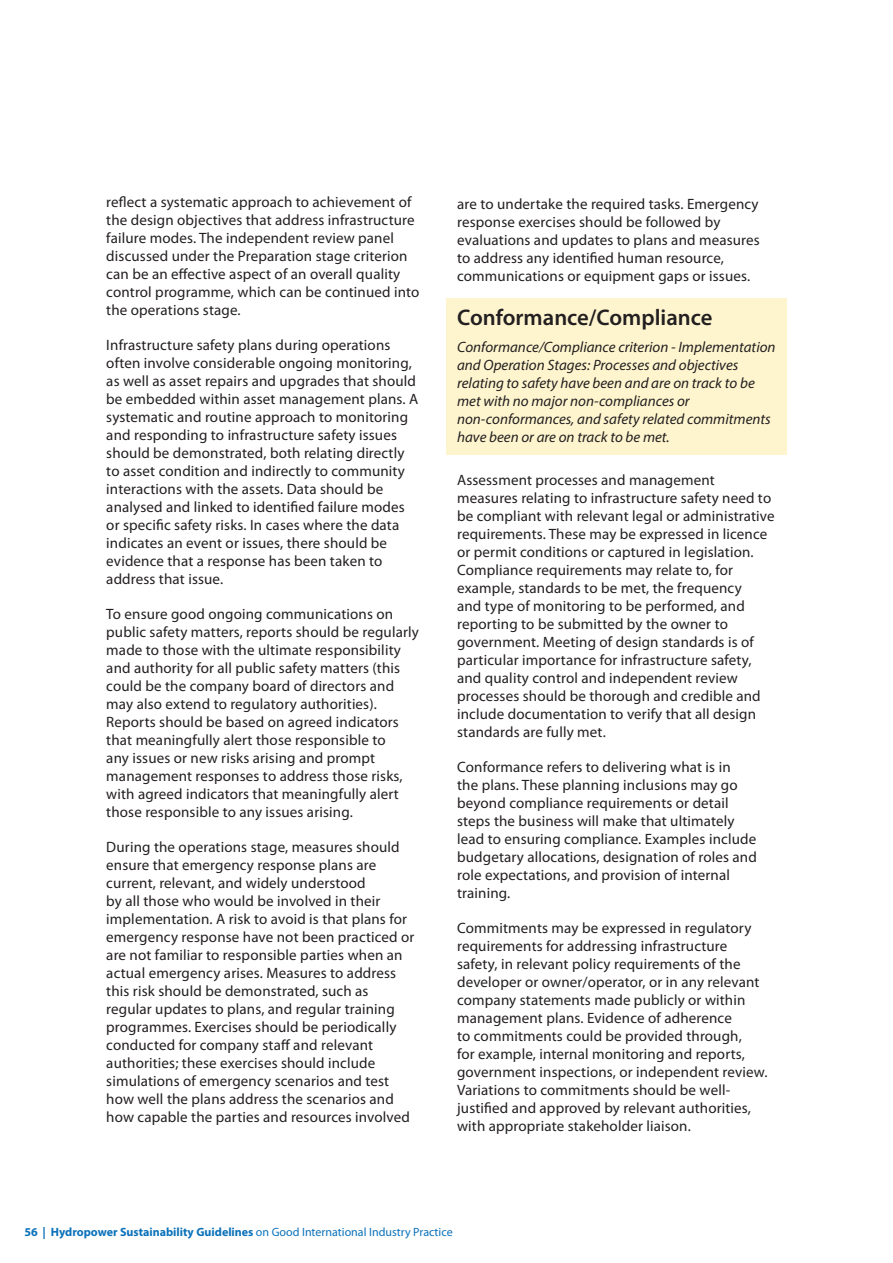
<style>
.page{position:relative;width:893px;height:1263px;background:#fff}
.page>*{position:absolute;margin:0;border:0;box-sizing:border-box;transform-origin:0 0}
.t1{font:600 22.65px "Myriad Pro";color:#231f20}
.t2{font:15px/18px "Myriad Pro";letter-spacing:.01em;color:#231f20}
.t3{font:italic 15px/18px "Myriad Pro";color:#231f20}
.t4{font:700 12px "Myriad Pro";color:#0b72ba}
.s1{font-weight:400}
</style>
<div class="page">
<div style="left:446px;top:298px;width:341px;height:157px;background:#fef5ce"></div>
<p class="t2" style="left:106px;top:193px;width:315px">reflect a systematic approach to achievement of the design objectives that address infrastructure failure modes. The independent review panel discussed under the Preparation stage criterion can be an effective aspect of an overall quality control programme, which can be continued into the operations stage.</p>
<p class="t2" style="left:106px;top:336px;width:313px">Infrastructure safety plans during operations often involve considerable ongoing monitoring, as well as asset repairs and upgrades that should be embedded within asset management plans. A systematic and routine approach to monitoring and responding to infrastructure safety issues should be demonstrated, both relating directly to asset condition and indirectly to community interactions with the assets. Data should be analysed and linked to identified failure modes or specific safety risks. In cases where the data indicates an event or issues, there should be evidence that a response has been taken to address that issue.</p>
<p class="t2" style="left:106px;top:605px;width:314px">To ensure good ongoing communications on public safety matters, reports should be regularly made to those with the ultimate responsibility and authority for all public safety matters (this could be the company board of directors and may also extend to regulatory authorities).<br>Reports should be based on agreed indicators that meaningfully alert those responsible to<br>any issues or new risks arising and prompt management responses to address those risks, with agreed indicators that meaningfully alert those responsible to any issues arising.</p>
<p class="t2" style="left:106px;top:838px;width:310px">During the operations stage, measures should ensure that emergency response plans are current, relevant, and widely understood<br>by all those who would be involved in their implementation. A risk to avoid is that plans for emergency response have not been practiced or are not familiar to responsible parties when an actual emergency arises. Measures to address this risk should be demonstrated, such as regular updates to plans, and regular training programmes. Exercises should be periodically conducted for company staff and relevant authorities; these exercises should include simulations of emergency scenarios and test how well the plans address the scenarios and how capable the parties and resources involved</p>
<p class="t2" style="left:457px;top:195px;width:304px">are to undertake the required tasks. Emergency response exercises should be followed by evaluations and updates to plans and measures to address any identified human resource, communications or equipment gaps or issues.</p>
<p class="t1" style="left:457px;top:303px;width:257px">Conformance/Compliance</p>
<p class="t3" style="left:457px;top:337px;width:320px">Conformance/Compliance criterion - Implementation and Operation Stages: Processes and objectives relating to safety have been and are on track to be met with no major non-compliances or non-conformances, and safety related commitments have been or are on track to be met.</p>
<p class="t2" style="left:457px;top:471px;width:319px">Assessment processes and management measures relating to infrastructure safety need to be compliant with relevant legal or administrative requirements. These may be expressed in licence or permit conditions or captured in legislation.<br>Compliance requirements may relate to, for example, standards to be met, the frequency<br>and type of monitoring to be performed, and reporting to be submitted by the owner to government. Meeting of design standards is of particular importance for infrastructure safety, and quality control and independent review processes should be thorough and credible and include documentation to verify that all design standards are fully met.</p>
<p class="t2" style="left:457px;top:758px;width:301px">Conformance refers to delivering what is in<br>the plans. These planning inclusions may go beyond compliance requirements or detail steps the business will make that ultimately lead to ensuring compliance. Examples include budgetary allocations, designation of roles and role expectations, and provision of internal training.</p>
<p class="t2" style="left:457px;top:919px;width:312px">Commitments may be expressed in regulatory requirements for addressing infrastructure safety, in relevant policy requirements of the developer or owner/operator, or in any relevant company statements made publicly or within management plans. Evidence of adherence<br>to commitments could be provided through,<br>for example, internal monitoring and reports, government inspections, or independent review.<br>Variations to commitments should be well&shy;justified and approved by relevant authorities, with appropriate stakeholder liaison.</p>
<p class="t4" style="left:24px;top:1224px;width:430px">56 | Hydropower Sustainability Guidelines <span class="s1">on Good International Industry Practice</span></p>
</div>
